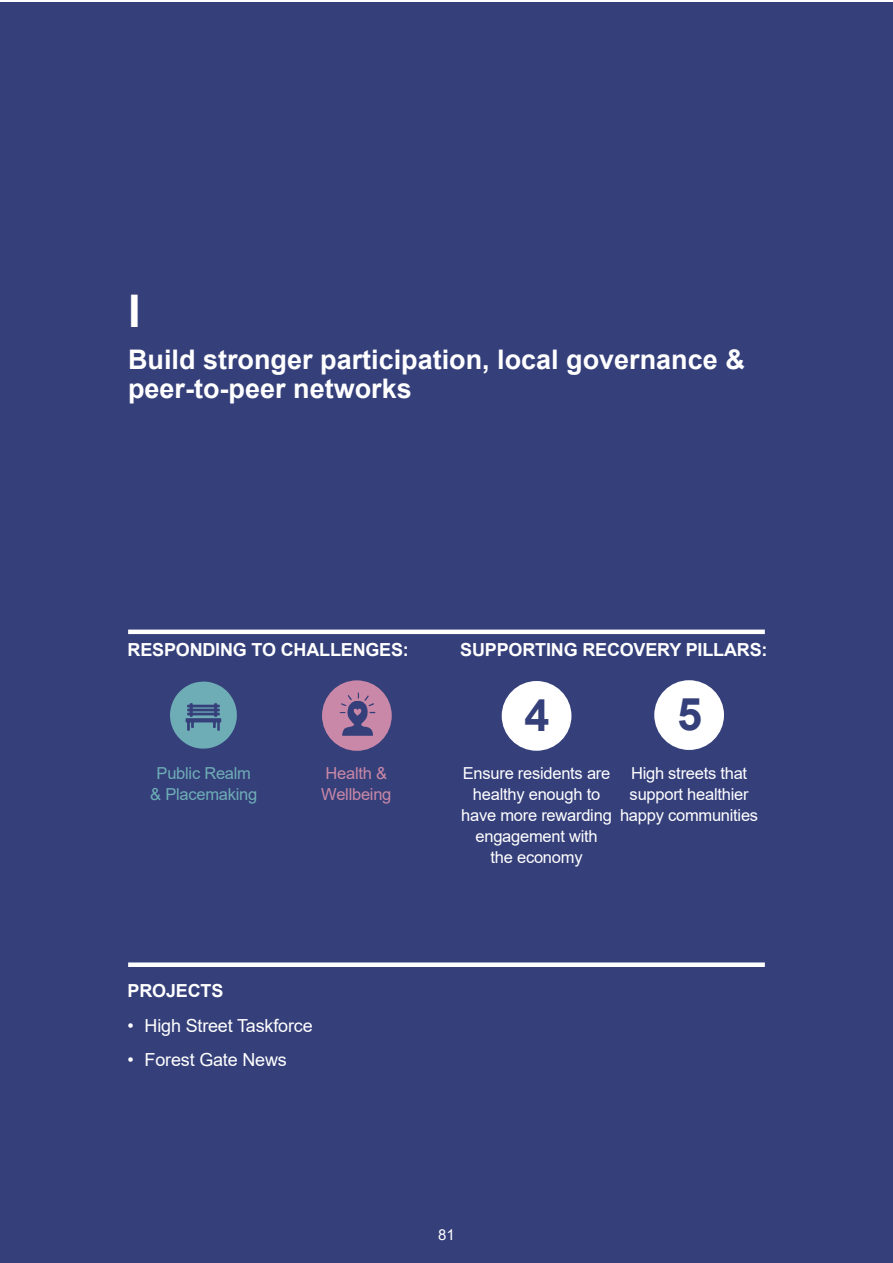
<style>
.page{position:relative;width:893px;height:1263px;background:#fff}
.page>*{position:absolute;margin:0;border:0;box-sizing:border-box;transform-origin:0 0}
.t1{font:700 45px "Arial";color:#353f7a}
.t2{font:700 45px "Arial";color:#fff}
.t3{font:700 27px/29.1px "Arial";color:#fff}
.t4{font:700 18px "Arial";letter-spacing:-.01em;color:#fff}
.t5{font:18px "Arial";letter-spacing:-.01em;color:#fff}
.t6{font:16.5px/21px "Arial";letter-spacing:-.015em;color:#fff;text-align:center}
.t7{font:16.5px/21px "Arial";letter-spacing:-.015em;color:#6eadb6;text-align:center}
.t8{font:16.5px/21px "Arial";letter-spacing:-.015em;color:#c988a7}
.t9{font:15px "Arial";color:#fff}
</style>
<div class="page">
<div style="left:0;top:2px;width:893px;height:1261px;background:#353f7a"></div>
<div style="left:128px;top:629px;width:637px;height:5px;background:#fff"></div>
<div style="left:128px;top:962px;width:637px;height:5px;background:#fff"></div>
<div style="left:502px;top:681px;width:69px;height:70px;background:#fff;border-radius:50%"></div>
<div style="left:654px;top:680px;width:70px;height:70px;background:#fff;border-radius:50%"></div>
<svg style="left:170px;top:681px;width:67px;height:68px"></svg>
<svg style="left:322px;top:680px;width:70px;height:71px"></svg>
<h1 class="t2" style="left:128px;top:280px;width:14px">I</h1>
<h2 class="t3" style="left:128px;top:346px;width:618px">Build stronger participation, local governance &amp; peer-to-peer networks</h2>
<p class="t4" style="left:128px;top:637px;width:283px">RESPONDING TO CHALLENGES:</p>
<p class="t4" style="left:460px;top:637px;width:309px">SUPPORTING RECOVERY PILLARS:</p>
<p class="t7" style="left:150px;top:762px;width:109px">Public Realm &amp; Placemaking</p>
<p class="t8" style="left:321px;top:762px;width:72px">Health &amp;<br>Wellbeing</p>
<p class="t4" style="left:128px;top:978px;width:97px">PROJECTS</p>
<p class="t5" style="left:128px;top:1013px;width:187px">• High Street Taskforce</p>
<p class="t5" style="left:128px;top:1047px;width:161px">• Forest Gate News</p>
<h1 class="t1" style="left:524px;top:684px;width:27px">4</h1>
<h1 class="t1" style="left:677px;top:683px;width:27px">5</h1>
<p class="t6" style="left:461px;top:762px;width:152px">Ensure residents are healthy enough to have more rewarding engagement with<br>the economy</p>
<p class="t6" style="left:620px;top:762px;width:140px">High streets that support healthier happy communities</p>
<p class="t9" style="left:438px;top:1224px;width:18px">81</p>
</div>
